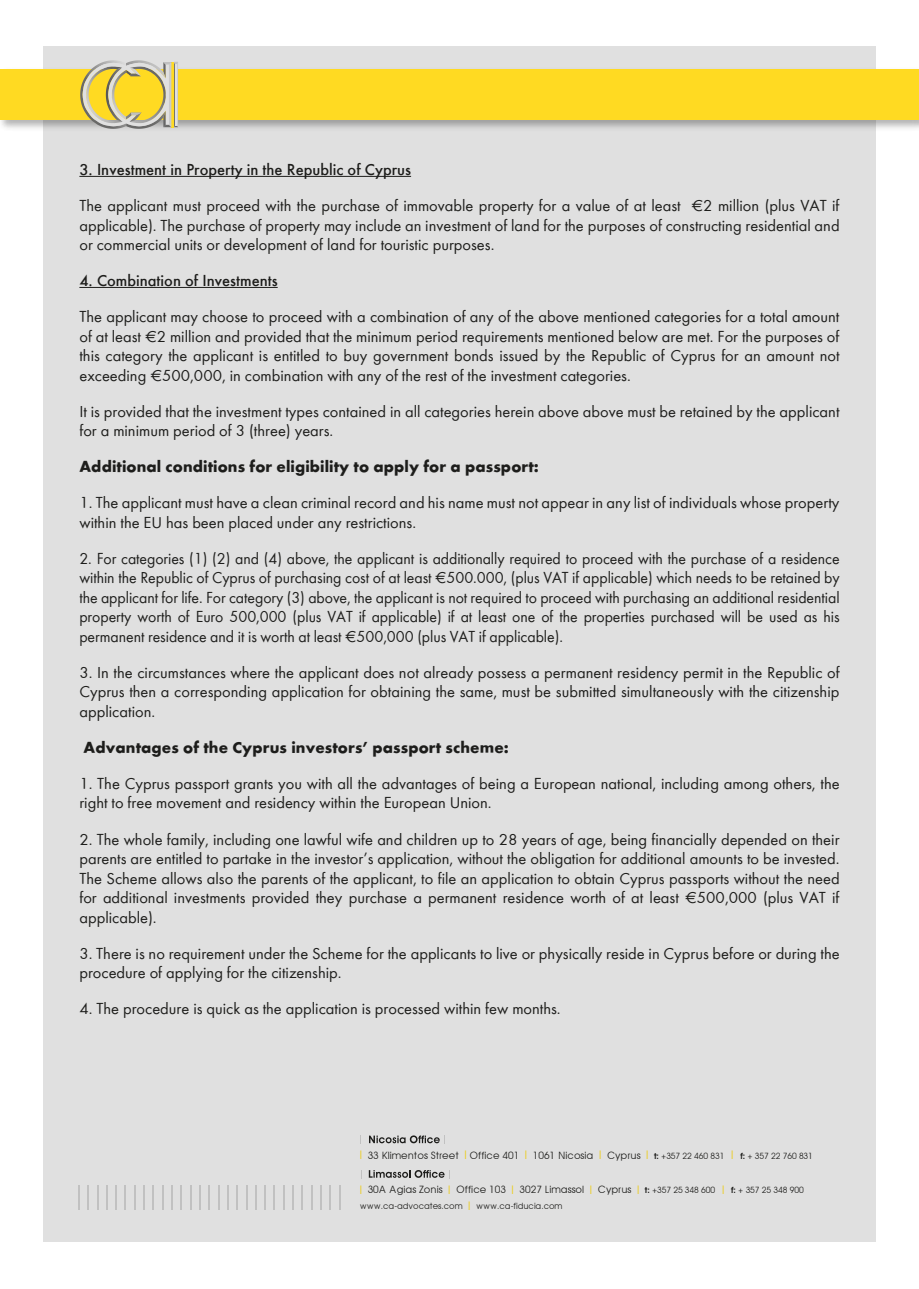
<style>
.page{position:relative;width:919px;height:1289px;background:#fff}
.page>*{position:absolute;margin:0;border:0;box-sizing:border-box;transform-origin:0 0}
.t1{font:16.5px/19.5px "Futura Greek";color:#1d1d1b;text-align:justify}
.t2{font:16.5px/19.5px "Futura Greek";color:#1d1d1b;text-align:justify;scale:.96 1}
.t3{font:700 16.5px "Futura Greek";color:#1d1d1b}
.t4{font:500 16.5px "Futura Greek";color:#1d1d1b}
.t5{font:10.05px "Avant Garde";color:#1d1d1b}
.t6{font:8.7px "Avant Garde";letter-spacing:-.005em;color:#1d1d1b}
.s1{font-size:11.85px;color:#edca00}
.s2{font-weight:600;font-size:8.7px}
.s3{font-size:8.7px}
</style>
<div class="page">
<div style="left:43px;top:47px;width:832px;height:1194px;background:#e0e0e0"></div>
<img style="left:0;top:65px;width:918px;height:69px">
<div style="left:1px;top:69px;width:917px;height:51px;background:#ffda22"></div>
<svg style="left:83px;top:60px;width:95px;height:67px"></svg>
<hr style="left:78px;top:1185px;width:2px;height:24px;background:#c1c1c1">
<hr style="left:87px;top:1185px;width:2px;height:24px;background:#c1c1c1">
<svg style="left:97px;top:1185px;width:1px;height:24px"></svg>
<svg style="left:106px;top:1185px;width:1px;height:24px"></svg>
<hr style="left:115px;top:1185px;width:2px;height:24px;background:#c1c1c1">
<svg style="left:125px;top:1185px;width:1px;height:24px"></svg>
<svg style="left:134px;top:1185px;width:1px;height:24px"></svg>
<hr style="left:143px;top:1185px;width:2px;height:24px;background:#c1c1c1">
<svg style="left:153px;top:1185px;width:1px;height:24px"></svg>
<svg style="left:162px;top:1185px;width:1px;height:24px"></svg>
<hr style="left:171px;top:1185px;width:2px;height:24px;background:#c1c1c1">
<svg style="left:181px;top:1185px;width:1px;height:24px"></svg>
<svg style="left:190px;top:1185px;width:1px;height:24px"></svg>
<hr style="left:199px;top:1185px;width:2px;height:24px;background:#c1c1c1">
<hr style="left:208px;top:1185px;width:2px;height:24px;background:#c1c1c1">
<svg style="left:218px;top:1185px;width:1px;height:24px"></svg>
<svg style="left:227px;top:1185px;width:1px;height:24px"></svg>
<hr style="left:236px;top:1185px;width:2px;height:24px;background:#c1c1c1">
<svg style="left:246px;top:1185px;width:1px;height:24px"></svg>
<svg style="left:255px;top:1185px;width:1px;height:24px"></svg>
<hr style="left:264px;top:1185px;width:2px;height:24px;background:#c1c1c1">
<svg style="left:274px;top:1185px;width:1px;height:24px"></svg>
<svg style="left:283px;top:1185px;width:1px;height:24px"></svg>
<hr style="left:292px;top:1185px;width:2px;height:24px;background:#c1c1c1">
<svg style="left:302px;top:1185px;width:1px;height:24px"></svg>
<svg style="left:311px;top:1185px;width:1px;height:24px"></svg>
<hr style="left:320px;top:1185px;width:2px;height:24px;background:#c1c1c1">
<hr style="left:329px;top:1185px;width:2px;height:24px;background:#c1c1c1">
<svg style="left:339px;top:1185px;width:1px;height:24px"></svg>
<svg style="left:369px;top:1170px;width:76px;height:8px"></svg>
<svg style="left:369px;top:1135px;width:76px;height:8px"></svg>
<hr style="left:79px;top:176px;width:332px;height:1px;background:#1d1d1b">
<hr style="left:79px;top:287px;width:199px;height:1px;background:#1d1d1b">
<p class="t4" style="left:79px;top:160px;width:333px">3. Investment in Property in the Republic of Cyprus</p>
<p class="t1" style="left:79px;top:196px;width:761px">The applicant must proceed with the purchase of immovable property for a value of at least €2 million (plus VAT if applicable). The purchase of property may include an investment of land for the purposes of constructing residential and or commercial units or development of land for touristic purposes.</p>
<p class="t4" style="left:79px;top:271px;width:200px">4. Combination of Investments</p>
<p class="t1" style="left:79px;top:307px;width:761px">The applicant may choose to proceed with a combination of any of the above mentioned categories for a total amount of at least €2 million and provided that the minimum period requirements mentioned below are met. For the purposes of this category the applicant is entitled to buy government bonds issued by the Republic of Cyprus for an amount not exceeding €500,000, in combination with any of the rest of the investment categories.</p>
<p class="t1" style="left:79px;top:402px;width:761px">It is provided that the investment types contained in all categories herein above above must be retained by the applicant for a minimum period of 3 (three) years.</p>
<p class="t3" style="left:79px;top:457px;width:461px">Additional conditions for eligibility to apply for a passport:</p>
<p class="t1" style="left:79px;top:493px;width:761px">1. The applicant must have a clean criminal record and his name must not appear in any list of individuals whose property within the EU has been placed under any restrictions.</p>
<p class="t2" style="left:79px;top:549px;width:793px">2. For categories (1) (2) and (4) above, the applicant is additionally required to proceed with the purchase of a residence within the Republic of Cyprus of purchasing cost of at least €500.000, (plus VAT if applicable) which needs to be retained by the applicant for life. For category (3) above, the applicant is not required to proceed with purchasing an additional residential property worth of Euro 500,000 (plus VAT if applicable) if at least one of the properties purchased will be used as his permanent residence and it is worth at least €500,000 (plus VAT if applicable).</p>
<p class="t1" style="left:79px;top:663px;width:761px">3. In the circumstances where the applicant does not already possess a permanent residency permit in the Republic of Cyprus then a corresponding application for obtaining the same, must be submitted simultaneously with the citizenship application.</p>
<p class="t3" style="left:84px;top:737px;width:427px">Advantages of the Cyprus investors’ passport scheme:</p>
<p class="t1" style="left:79px;top:774px;width:761px">1. The Cyprus passport grants you with all the advantages of being a European national, including among others, the right to free movement and residency within the European Union.</p>
<p class="t1" style="left:79px;top:829px;width:761px">2. The whole family, including one lawful wife and children up to 28 years of age, being financially depended on their parents are entitled to partake in the investor’s application, without the obligation for additional amounts to be invested.<br>The Scheme allows also the parents of the applicant, to file an application to obtain Cyprus passports without the need for additional investments provided they purchase a permanent residence worth of at least €500,000 (plus VAT if applicable).</p>
<p class="t1" style="left:79px;top:943px;width:761px">3. There is no requirement under the Scheme for the applicants to live or physically reside in Cyprus before or during the procedure of applying for the citizenship.</p>
<p class="t1" style="left:79px;top:999px;width:483px">4. The procedure is quick as the application is processed within few months.</p>
<p class="t5" style="left:360px;top:1148px;width:454px"><span class="s1">I</span> 33 Klimentos Street <span class="s1">I</span> Office 401 <span class="s1">I</span> 1061 Nicosia <span class="s1">I</span> Cyprus <span class="s1">I</span> <span class="s2">t:</span> <span class="s3">+357 22 460 831</span> <span class="s1">I</span> <span class="s2">f:</span> <span class="s3">+ 357 22 760 831</span></p>
<p class="t5" style="left:360px;top:1183px;width:445px"><span class="s1">I</span> 30A Agias Zonis <span class="s1">I</span> Office 103 <span class="s1">I</span> 3027 Limassol <span class="s1">I</span> Cyprus <span class="s1">I</span> <span class="s2">t:</span> <span class="s3">+357 25 348 600</span> <span class="s1">I</span> <span class="s2">f:</span> <span class="s3">+ 357 25 348 900</span></p>
<p class="t6" style="left:360px;top:1200px;width:204px">www.ca-advocates.com <span class="s1">I</span> www.ca-fiducia.com</p>
</div>
